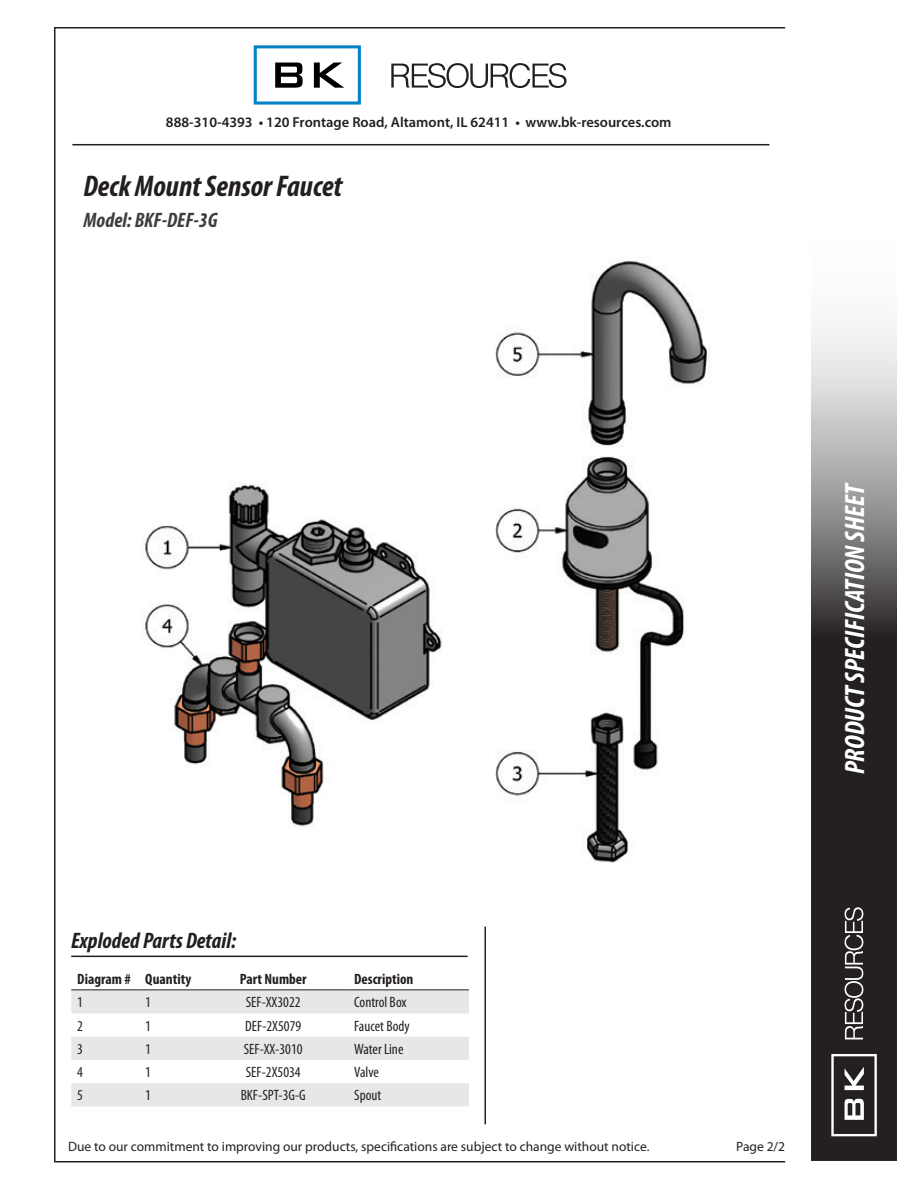
<style>
.page{position:relative;width:918px;height:1188px;background:#fff}
.page>*{position:absolute;margin:0;border:0;box-sizing:border-box;transform-origin:0 0}
.t1{font:italic 700 condensed 30px "Myriad Pro";color:#231f20}
.t2{font:italic 700 condensed 28.05px "Myriad Pro";letter-spacing:-.005em;color:#fff}
.t3{font:italic 700 condensed 22.5px "Myriad Pro";color:#231f20}
.t4{font:italic 700 condensed 21px "Myriad Pro";color:#3e3e3f}
.t5{font:condensed 15px "Myriad Pro";color:#231f20}
.t6{font:700 condensed 15px "Myriad Pro";color:#231f20}
.t7{font:600 14.55px "Myriad Pro";color:#231f20}
.t8{font:13.5px "Myriad Pro";color:#231f20}
</style>
<div class="page">
<hr style="left:54px;top:1161px;width:731px;height:1px;background:#231f20">
<hr style="left:54px;top:27px;width:731px;height:1px;background:#231f20">
<hr style="left:54px;top:27px;width:2px;height:1134px;background:#231f20">
<svg style="left:254px;top:45px;width:107px;height:60px"></svg>
<svg style="left:391px;top:63px;width:176px;height:25px"></svg>
<hr style="left:72px;top:144px;width:698px;height:1px;background:#231f20">
<svg style="left:811px;top:324px;width:86px;height:837px;background:#565354"></svg>
<svg style="left:845px;top:907px;width:18px;height:132px"></svg>
<svg style="left:831px;top:1054px;width:46px;height:82px"></svg>
<img style="left:145px;top:257px;width:563px;height:606px">
<hr style="left:484px;top:927px;width:2px;height:197px;background:#231f20">
<hr style="left:71px;top:956px;width:397px;height:1px;background:#231f20">
<svg style="left:71px;top:990px;width:398px;height:116px;fill:#e6e7e9"></svg>
<hr style="left:71px;top:989px;width:68px;height:1px;background:#231f20">
<hr style="left:139px;top:989px;width:59px;height:1px;background:#231f20">
<hr style="left:198px;top:989px;width:150px;height:1px;background:#231f20">
<hr style="left:348px;top:989px;width:121px;height:1px;background:#231f20">
<p class="t7" style="left:166px;top:113px;width:507px">888-310-4393 • 120 Frontage Road, Altamont, IL 62411 • www.bk-resources.com</p>
<h1 class="t1" style="left:84px;top:168px;width:260px">Deck Mount Sensor Faucet</h1>
<h3 class="t4" style="left:84px;top:207px;width:136px">Model: BKF-DEF-3G</h3>
<h2 class="t2" style="left:837px;top:774px;width:293px;rotate:-90deg">PRODUCT SPECIFICATION SHEET</h2>
<h3 class="t3" style="left:71px;top:926px;width:167px">Exploded Parts Detail:</h3>
<p class="t6" style="left:77px;top:969px;width:116px">Diagram # Quantity</p>
<p class="t6" style="left:240px;top:969px;width:68px">Part Number</p>
<p class="t6" style="left:354px;top:969px;width:61px">Description</p>
<p class="t5" style="left:77px;top:993px;width:7px">1</p>
<p class="t5" style="left:145px;top:993px;width:7px">1</p>
<p class="t5" style="left:246px;top:993px;width:56px">SEF-XX3022</p>
<p class="t5" style="left:354px;top:993px;width:54px">Control Box</p>
<p class="t5" style="left:77px;top:1017px;width:7px">2</p>
<p class="t5" style="left:145px;top:1017px;width:7px">1</p>
<p class="t5" style="left:245px;top:1017px;width:58px">DEF-2X5079</p>
<p class="t5" style="left:354px;top:1017px;width:57px">Faucet Body</p>
<p class="t5" style="left:77px;top:1040px;width:7px">3</p>
<p class="t5" style="left:145px;top:1040px;width:7px">1</p>
<p class="t5" style="left:244px;top:1040px;width:60px">SEF-XX-3010</p>
<p class="t5" style="left:354px;top:1040px;width:51px">Water Line</p>
<p class="t5" style="left:77px;top:1063px;width:7px">4</p>
<p class="t5" style="left:145px;top:1063px;width:7px">1</p>
<p class="t5" style="left:246px;top:1063px;width:56px">SEF-2X5034</p>
<p class="t5" style="left:354px;top:1063px;width:26px">Valve</p>
<p class="t5" style="left:77px;top:1086px;width:7px">5</p>
<p class="t5" style="left:145px;top:1086px;width:7px">1</p>
<p class="t5" style="left:241px;top:1086px;width:67px">BKF-SPT-3G-G</p>
<p class="t5" style="left:354px;top:1086px;width:28px">Spout</p>
<p class="t8" style="left:68px;top:1138px;width:583px">Due to our commitment to improving our products, specifications are subject to change without notice.</p>
<p class="t8" style="left:736px;top:1138px;width:50px">Page 2/2</p>
</div>
